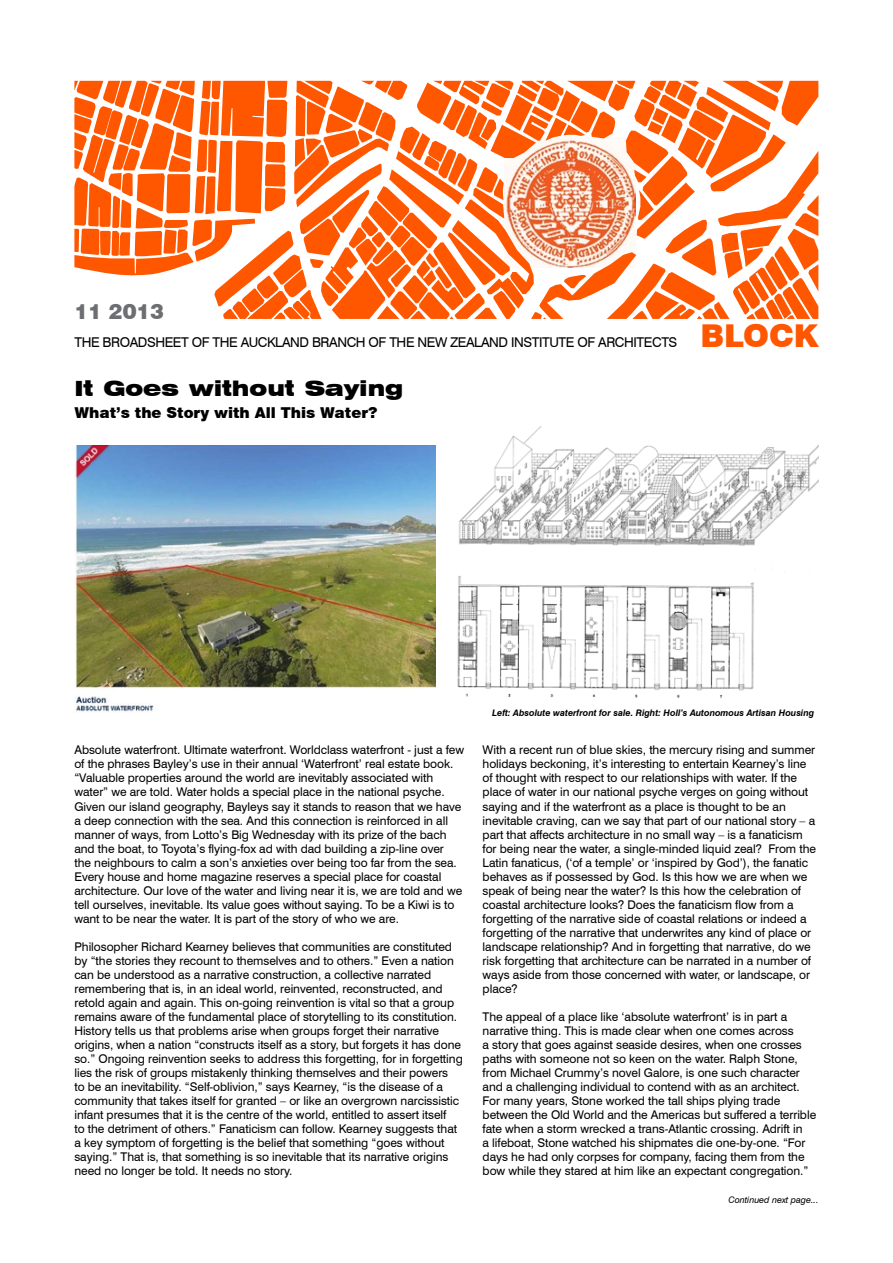
<style>
.page{position:relative;width:893px;height:1263px;background:#fff}
.page>*{position:absolute;margin:0;border:0;box-sizing:border-box;transform-origin:0 0}
.t1{font:900 31.5px "Swiss 721 BT";color:#ff5700}
.t2{font:900 expanded 21px "Swiss 721 BT";color:#000}
.t3{font:900 21px "Swiss 721 BT";color:#6d6e71}
.t4{font:900 15px "Swiss 721 BT";color:#000}
.t5{font:13.5px "Swiss 721 BT";letter-spacing:-.03em;color:#000}
.t6{font:12px/14.1px "Swiss 721 BT";letter-spacing:-.005em;color:#000}
.t7{font:italic 700 9px "Swiss 721 BT";color:#000}
.t8{font:italic 9px "Swiss 721 BT";color:#000}
</style>
<div class="page">
<svg style="left:74px;top:81px;width:745px;height:238px"></svg>
<img style="left:75px;top:445px;width:361px;height:267px">
<img style="left:457px;top:426px;width:362px;height:272px">
<h2 class="t3" style="left:74px;top:299px;width:91px">11 2013</h2>
<p class="t5" style="left:74px;top:334px;width:604px">THE BROADSHEET OF THE AUCKLAND BRANCH OF THE NEW ZEALAND INSTITUTE OF ARCHITECTS</p>
<h2 class="t2" style="left:74px;top:376px;width:331px">It Goes without Saying</h2>
<p class="t4" style="left:74px;top:403px;width:305px">What’s the Story with All This Water?</p>
<h1 class="t1" style="left:700px;top:317px;width:119px">BLOCK</h1>
<p class="t6" style="left:74px;top:743px;width:391px">Absolute waterfront. Ultimate waterfront. Worldclass waterfront - just a few of the phrases Bayley’s use in their annual ‘Waterfront’ real estate book. “Valuable properties around the world are inevitably associated with water” we are told. Water holds a special place in the national psyche.<br>Given our island geography, Bayleys say it stands to reason that we have a deep connection with the sea. And this connection is reinforced in all manner of ways, from Lotto’s Big Wednesday with its prize of the bach and the boat, to Toyota’s flying-fox ad with dad building a zip-line over<br>the neighbours to calm a son’s anxieties over being too far from the sea.<br>Every house and home magazine reserves a special place for coastal architecture. Our love of the water and living near it is, we are told and we tell ourselves, inevitable. Its value goes without saying. To be a Kiwi is to want to be near the water. It is part of the story of who we are.</p>
<p class="t6" style="left:74px;top:939px;width:390px">Philosopher Richard Kearney believes that communities are constituted by “the stories they recount to themselves and to others.” Even a nation can be understood as a narrative construction, a collective narrated remembering that is, in an ideal world, reinvented, reconstructed, and retold again and again. This on-going reinvention is vital so that a group remains aware of the fundamental place of storytelling to its constitution.<br>History tells us that problems arise when groups forget their narrative origins, when a nation “constructs itself as a story, but forgets it has done so.” Ongoing reinvention seeks to address this forgetting, for in forgetting lies the risk of groups mistakenly thinking themselves and their powers<br>to be an inevitability. “Self-oblivion,” says Kearney, “is the disease of a community that takes itself for granted – or like an overgrown narcissistic infant presumes that it is the centre of the world, entitled to assert itself<br>to the detriment of others.” Fanaticism can follow. Kearney suggests that a key symptom of forgetting is the belief that something “goes without saying.” That is, that something is so inevitable that its narrative origins need no longer be told. It needs no story.</p>
<p class="t7" style="left:492px;top:708px;width:324px">Left: Absolute waterfront for sale. Right: Holl’s Autonomous Artisan Housing</p>
<p class="t6" style="left:483px;top:743px;width:335px">With a recent run of blue skies, the mercury rising and summer holidays beckoning, it’s interesting to entertain Kearney’s line of thought with respect to our relationships with water. If the place of water in our national psyche verges on going without saying and if the waterfront as a place is thought to be an inevitable craving, can we say that part of our national story – a part that affects architecture in no small way – is a fanaticism for being near the water, a single-minded liquid zeal? From the Latin fanaticus, (‘of a temple’ or ‘inspired by God’), the fanatic behaves as if possessed by God. Is this how we are when we speak of being near the water? Is this how the celebration of coastal architecture looks? Does the fanaticism flow from a forgetting of the narrative side of coastal relations or indeed a forgetting of the narrative that underwrites any kind of place or landscape relationship? And in forgetting that narrative, do we risk forgetting that architecture can be narrated in a number of ways aside from those concerned with water, or landscape, or place?</p>
<p class="t6" style="left:483px;top:1009px;width:335px">The appeal of a place like ‘absolute waterfront’ is in part a narrative thing. This is made clear when one comes across<br>a story that goes against seaside desires, when one crosses paths with someone not so keen on the water. Ralph Stone, from Michael Crummy’s novel Galore, is one such character and a challenging individual to contend with as an architect.<br>For many years, Stone worked the tall ships plying trade between the Old World and the Americas but suffered a terrible fate when a storm wrecked a trans-Atlantic crossing. Adrift in<br>a lifeboat, Stone watched his shipmates die one-by-one. “For days he had only corpses for company, facing them from the bow while they stared at him like an expectant congregation.”</p>
<p class="t8" style="left:728px;top:1195px;width:92px">Continued next page...</p>
</div>
